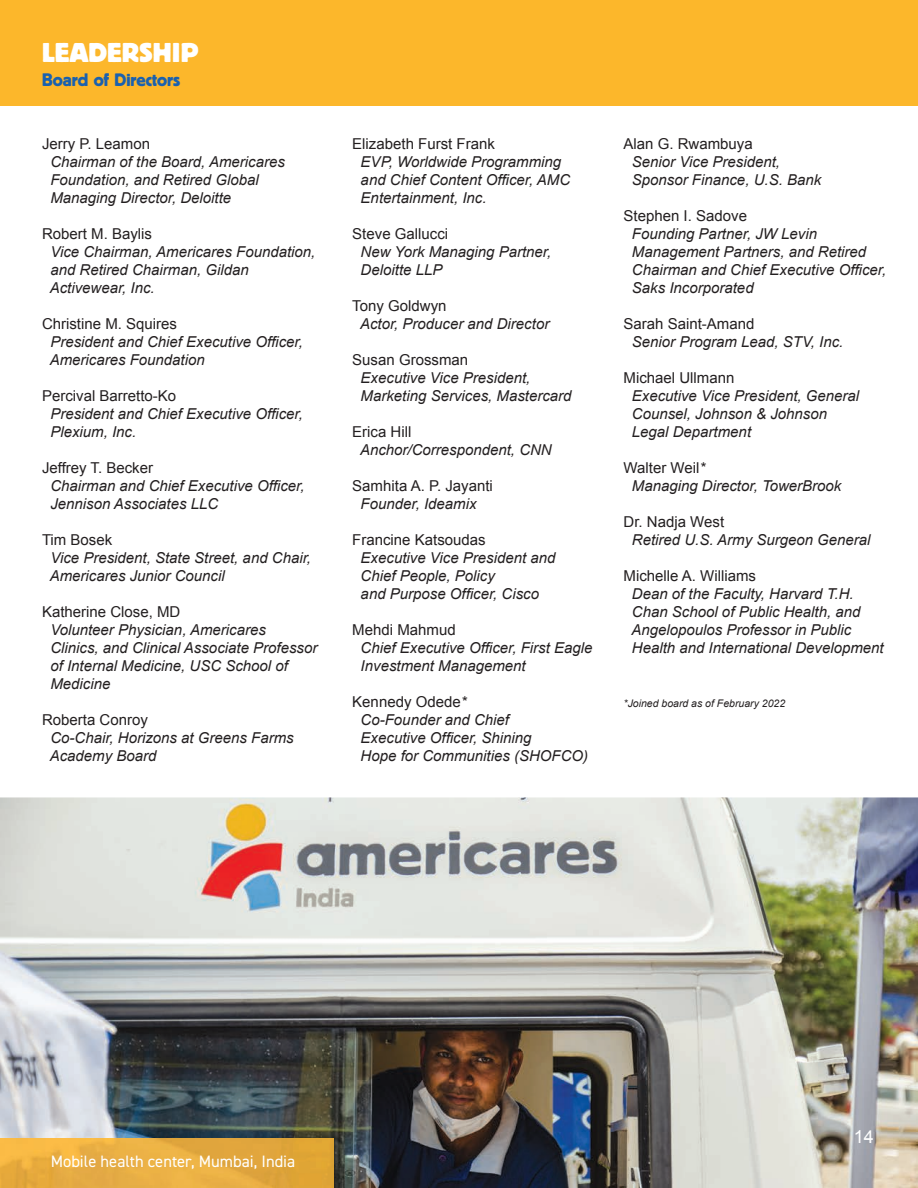
<style>
.page{position:relative;width:918px;height:1188px;background:#fff}
.page>*{position:absolute;margin:0;border:0;box-sizing:border-box;transform-origin:0 0}
.t1{font:700 27px "Block Berthold BQ";color:#fff}
.t2{font:18px "Block Berthold BQ";color:#1a61af}
.t3{font:18px "Arial";color:#fff}
.t4{font:16.5px "DIN2014";color:#fff}
.t5{font:italic 15px/18px "Arial";color:#231f20}
.t6{font:15px "Arial";color:#231f20}
.t7{font:italic 10.5px "Arial";color:#231f20}
.s1{font-style:normal}
</style>
<div class="page">
<img style="left:0;top:797px;width:918px;height:391px">
<div style="left:0;top:0;width:918px;height:106px;background:#fcb72b"></div>
<img style="left:0;top:1139px;width:334px;height:49px">
<h1 class="t1" style="left:42px;top:37px;width:158px">LEADERSHIP</h1>
<p class="t2" style="left:42px;top:69px;width:140px">Board of Directors</p>
<p class="t6" style="left:42px;top:134px;width:110px">Jerry P. Leamon</p>
<p class="t5" style="left:50px;top:153px;width:236px">Chairman of the Board, Americares<br>Foundation, and Retired Global<br>Managing Director, Deloitte</p>
<p class="t6" style="left:42px;top:224px;width:112px">Robert M. Baylis</p>
<p class="t5" style="left:50px;top:243px;width:267px">Vice Chairman, Americares Foundation, and Retired Chairman, Gildan<br>Activewear, Inc.</p>
<p class="t6" style="left:42px;top:314px;width:137px">Christine M. Squires</p>
<p class="t5" style="left:50px;top:333px;width:255px">President and Chief Executive Officer,<br>Americares Foundation</p>
<p class="t6" style="left:42px;top:386px;width:136px">Percival Barretto-Ko</p>
<p class="t5" style="left:50px;top:405px;width:254px">President and Chief Executive Officer,<br>Plexium, Inc.</p>
<p class="t6" style="left:42px;top:458px;width:113px">Jeffrey T. Becker</p>
<p class="t5" style="left:50px;top:477px;width:256px">Chairman and Chief Executive Officer,<br>Jennison Associates LLC</p>
<p class="t6" style="left:42px;top:530px;width:72px">Tim Bosek</p>
<p class="t5" style="left:50px;top:549px;width:263px">Vice President, State Street, and Chair,<br>Americares Junior Council</p>
<p class="t6" style="left:42px;top:602px;width:140px">Katherine Close, MD</p>
<p class="t5" style="left:50px;top:621px;width:269px">Volunteer Physician, Americares<br>Clinics, and Clinical Associate Professor of Internal Medicine, USC School of<br>Medicine</p>
<p class="t6" style="left:42px;top:710px;width:107px">Roberta Conroy</p>
<p class="t5" style="left:50px;top:729px;width:245px">Co-Chair, Horizons at Greens Farms<br>Academy Board</p>
<p class="t6" style="left:352px;top:134px;width:144px">Elizabeth Furst Frank</p>
<p class="t5" style="left:361px;top:153px;width:211px">EVP, Worldwide Programming and Chief Content Officer, AMC<br>Entertainment, Inc.</p>
<p class="t6" style="left:352px;top:224px;width:97px">Steve Gallucci</p>
<p class="t5" style="left:361px;top:243px;width:192px">New York Managing Partner,<br>Deloitte LLP</p>
<p class="t6" style="left:352px;top:296px;width:96px">Tony Goldwyn</p>
<p class="t5" style="left:360px;top:315px;width:191px">Actor, Producer and Director</p>
<p class="t6" style="left:352px;top:350px;width:117px">Susan Grossman</p>
<p class="t5" style="left:361px;top:369px;width:212px">Executive Vice President,<br>Marketing Services, Mastercard</p>
<p class="t6" style="left:352px;top:422px;width:61px">Erica Hill</p>
<p class="t5" style="left:360px;top:441px;width:193px">Anchor/Correspondent, CNN</p>
<p class="t6" style="left:352px;top:476px;width:142px">Samhita A. P. Jayanti</p>
<p class="t5" style="left:361px;top:495px;width:117px">Founder, Ideamix</p>
<p class="t6" style="left:352px;top:530px;width:135px">Francine Katsoudas</p>
<p class="t5" style="left:361px;top:549px;width:196px">Executive Vice President and<br>Chief People, Policy<br>and Purpose Officer, Cisco</p>
<p class="t6" style="left:352px;top:620px;width:105px">Mehdi Mahmud</p>
<p class="t5" style="left:361px;top:639px;width:233px">Chief Executive Officer, First Eagle<br>Investment Management</p>
<p class="t5" style="left:361px;top:693px;width:229px;text-indent:-8px"><span class="s1">Kennedy Odede</span>*<br>Co-Founder and Chief<br>Executive Officer, Shining<br>Hope for Communities (SHOFCO)</p>
<p class="t6" style="left:624px;top:134px;width:131px">Alan G. Rwambuya</p>
<p class="t5" style="left:632px;top:153px;width:191px">Senior Vice President,<br>Sponsor Finance, U.S. Bank</p>
<p class="t6" style="left:624px;top:206px;width:125px">Stephen I. Sadove</p>
<p class="t5" style="left:632px;top:225px;width:256px">Founding Partner, JW Levin<br>Management Partners, and Retired<br>Chairman and Chief Executive Officer,<br>Saks Incorporated</p>
<p class="t6" style="left:624px;top:314px;width:132px">Sarah Saint-Amand</p>
<p class="t5" style="left:632px;top:333px;width:213px">Senior Program Lead, STV, Inc.</p>
<p class="t6" style="left:624px;top:368px;width:112px">Michael Ullmann</p>
<p class="t5" style="left:632px;top:387px;width:229px">Executive Vice President, General<br>Counsel, Johnson &amp; Johnson<br>Legal Department</p>
<p class="t5" style="left:632px;top:459px;width:211px;text-indent:-8px"><span class="s1">Walter Weil</span>*<br>Managing Director, TowerBrook</p>
<p class="t6" style="left:624px;top:512px;width:102px">Dr. Nadja West</p>
<p class="t5" style="left:632px;top:531px;width:240px">Retired U.S. Army Surgeon General</p>
<p class="t6" style="left:624px;top:566px;width:134px">Michelle A. Williams</p>
<p class="t5" style="left:631px;top:585px;width:254px">Dean of the Faculty, Harvard T.H.<br>Chan School of Public Health, and Angelopoulos Professor in Public Health and International Development</p>
<p class="t7" style="left:624px;top:697px;width:163px">*Joined board as of February 2022</p>
<p class="t4" style="left:51px;top:1151px;width:246px">Mobile health center, Mumbai, India</p>
<p class="t3" style="left:854px;top:1125px;width:22px">14</p>
</div>
